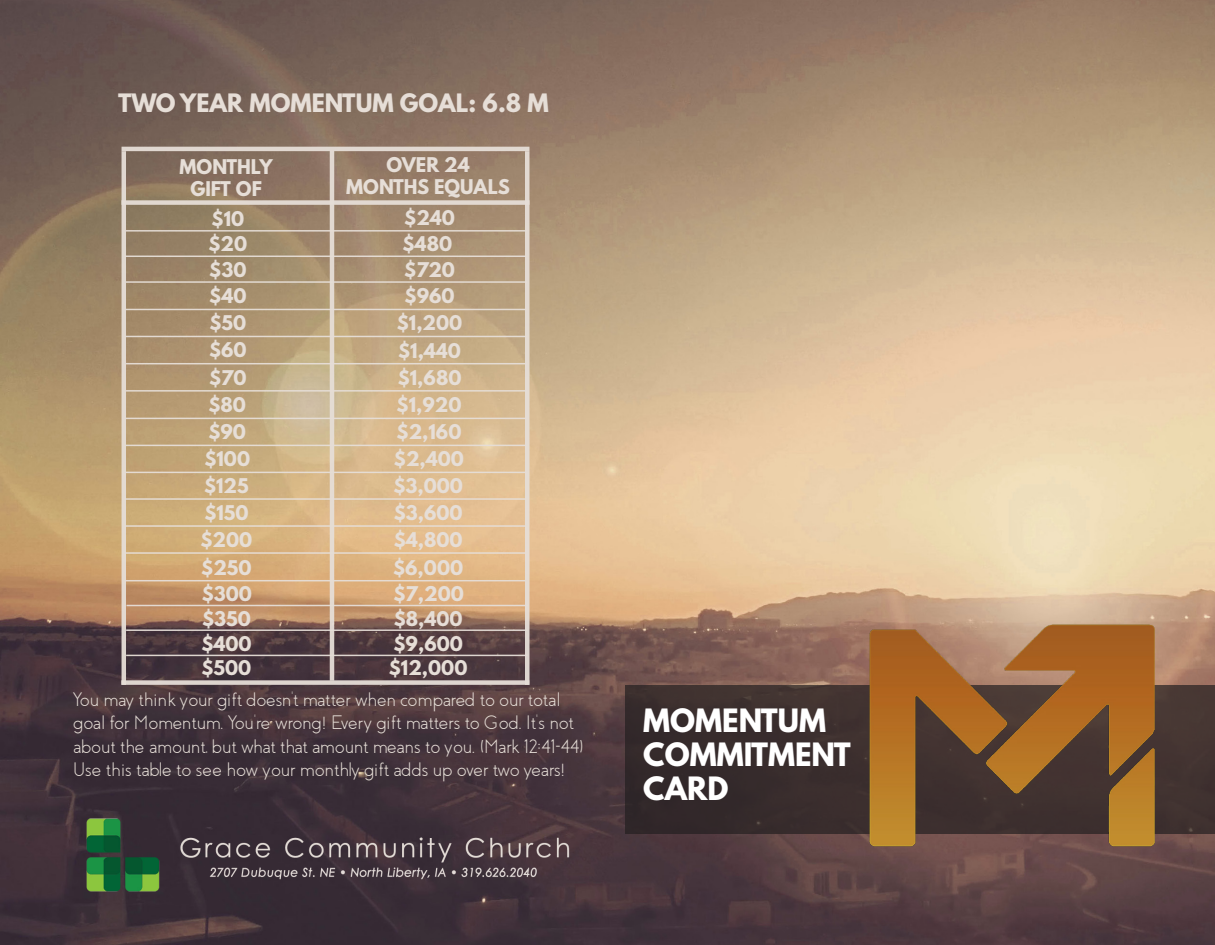
<style>
.page{position:relative;width:1215px;height:945px;background:#fff}
.page>*{position:absolute;margin:0;border:0;box-sizing:border-box;transform-origin:0 0}
.t1{font:700 28.5px "League Spartan";color:#fff}
.t2{font:700 22.5px "League Spartan";color:#e6ded7}
.t3{font:300 19.5px/23.4px "Coves";letter-spacing:.025em;color:#e6ded7}
.t4{font:700 18px/21.6px "League Spartan";color:#e6ded7;text-align:center}
</style>
<div class="page">
<img style="left:0;top:0;width:1215px;height:945px">
<div style="left:626px;top:685px;width:589px;height:149px;background:#382c2c"></div>
<img style="left:864px;top:578px;width:351px;height:326px">
<img style="left:70px;top:803px;width:506px;height:92px">
<hr style="left:122px;top:151px;width:4px;height:534px;background:#e6ded7">
<div style="left:525px;top:151px;width:5px;height:534px;background:#e6ded7"></div>
<hr style="left:122px;top:147px;width:408px;height:4px;background:#e1d8d0">
<hr style="left:330px;top:151px;width:4px;height:530px;background:#e6ded7">
<div style="left:121px;top:680px;width:408px;height:5px;background:#ddd5cf"></div>
<div style="left:122px;top:200px;width:408px;height:5px;background:#e6ded7"></div>
<hr style="left:126px;top:230px;width:401px;height:2px;background:#e6ded7">
<hr style="left:125px;top:256px;width:401px;height:1px;background:#e6ded7">
<hr style="left:126px;top:281px;width:401px;height:2px;background:#e6ded7">
<hr style="left:125px;top:309px;width:402px;height:1px;background:#e6ded7">
<hr style="left:125px;top:336px;width:402px;height:1px;background:#e6ded7">
<hr style="left:126px;top:363px;width:401px;height:1px;background:#e6ded7">
<hr style="left:126px;top:390px;width:401px;height:2px;background:#e6ded7">
<hr style="left:125px;top:418px;width:402px;height:1px;background:#e6ded7">
<hr style="left:125px;top:445px;width:402px;height:1px;background:#e6ded7">
<hr style="left:125px;top:472px;width:402px;height:1px;background:#e6ded7">
<hr style="left:125px;top:498px;width:401px;height:2px;background:#e6ded7">
<hr style="left:125px;top:525px;width:401px;height:2px;background:#e6ded7">
<hr style="left:125px;top:552px;width:401px;height:2px;background:#e6ded7">
<hr style="left:127px;top:605px;width:401px;height:1px;background:#e6ded7">
<hr style="left:125px;top:580px;width:401px;height:1px;background:#e6ded7">
<hr style="left:126px;top:629px;width:401px;height:2px;background:#e6ded7">
<hr style="left:126px;top:655px;width:401px;height:1px;background:#e6ded7">
<p class="t2" style="left:118px;top:85px;width:432px">TWO YEAR MOMENTUM GOAL: 6.8 M</p>
<p class="t4" style="left:180px;top:156px;width:95px">MONTHLY<br>GIFT OF</p>
<p class="t4" style="left:387px;top:154px;width:85px">OVER 24</p>
<p class="t4" style="left:346px;top:176px;width:165px">MONTHS EQUALS</p>
<p class="t4" style="left:212px;top:207px;width:34px">$10</p>
<p class="t4" style="left:404px;top:207px;width:52px">$240</p>
<p class="t4" style="left:209px;top:232px;width:40px">$20</p>
<p class="t4" style="left:209px;top:258px;width:39px">$30</p>
<p class="t4" style="left:209px;top:285px;width:39px">$40</p>
<p class="t4" style="left:210px;top:312px;width:38px">$50</p>
<p class="t4" style="left:209px;top:339px;width:39px">$60</p>
<p class="t4" style="left:403px;top:232px;width:51px">$480</p>
<p class="t4" style="left:404px;top:258px;width:52px">$720</p>
<p class="t4" style="left:397px;top:312px;width:67px">$1,200</p>
<p class="t4" style="left:405px;top:285px;width:51px">$960</p>
<p class="t4" style="left:398px;top:339px;width:64px">$1,440</p>
<p class="t4" style="left:209px;top:366px;width:39px">$70</p>
<p class="t4" style="left:398px;top:366px;width:65px">$1,680</p>
<p class="t4" style="left:208px;top:394px;width:39px">$80</p>
<p class="t4" style="left:397px;top:394px;width:66px">$1,920</p>
<p class="t4" style="left:208px;top:421px;width:39px">$90</p>
<p class="t4" style="left:397px;top:421px;width:66px">$2,160</p>
<p class="t4" style="left:204px;top:448px;width:47px">$100</p>
<p class="t4" style="left:394px;top:448px;width:72px">$2,400</p>
<p class="t4" style="left:204px;top:475px;width:46px">$125</p>
<p class="t4" style="left:393px;top:475px;width:71px">$3,000</p>
<p class="t4" style="left:204px;top:502px;width:46px">$150</p>
<p class="t4" style="left:394px;top:502px;width:70px">$3,600</p>
<p class="t4" style="left:201px;top:529px;width:53px">$200</p>
<p class="t4" style="left:394px;top:529px;width:70px">$4,800</p>
<p class="t4" style="left:201px;top:557px;width:52px">$250</p>
<p class="t4" style="left:393px;top:557px;width:72px">$6,000</p>
<p class="t4" style="left:202px;top:582px;width:52px">$300</p>
<p class="t4" style="left:393px;top:583px;width:72px">$7,200</p>
<p class="t4" style="left:202px;top:607px;width:50px">$350</p>
<p class="t4" style="left:394px;top:607px;width:70px">$8,400</p>
<p class="t4" style="left:201px;top:632px;width:52px">$400</p>
<p class="t4" style="left:394px;top:632px;width:71px">$9,600</p>
<p class="t4" style="left:202px;top:657px;width:51px">$500</p>
<p class="t4" style="left:389px;top:657px;width:80px">$12,000</p>
<p class="t3" style="left:74px;top:688px;width:512px">You may think your gift doesn’t matter when compared to our total goal for Momentum. You’re wrong! Every gift matters to God. It’s not about the amount, but what that amount means to you. (Mark 12:41-44)<br>Use this table to see how your monthly gift adds up over two years!</p>
<p class="t1" style="left:643px;top:698px;width:184px">MOMENTUM</p>
<p class="t1" style="left:643px;top:732px;width:209px">COMMITMENT</p>
<p class="t1" style="left:643px;top:767px;width:87px">CARD</p>
</div>
